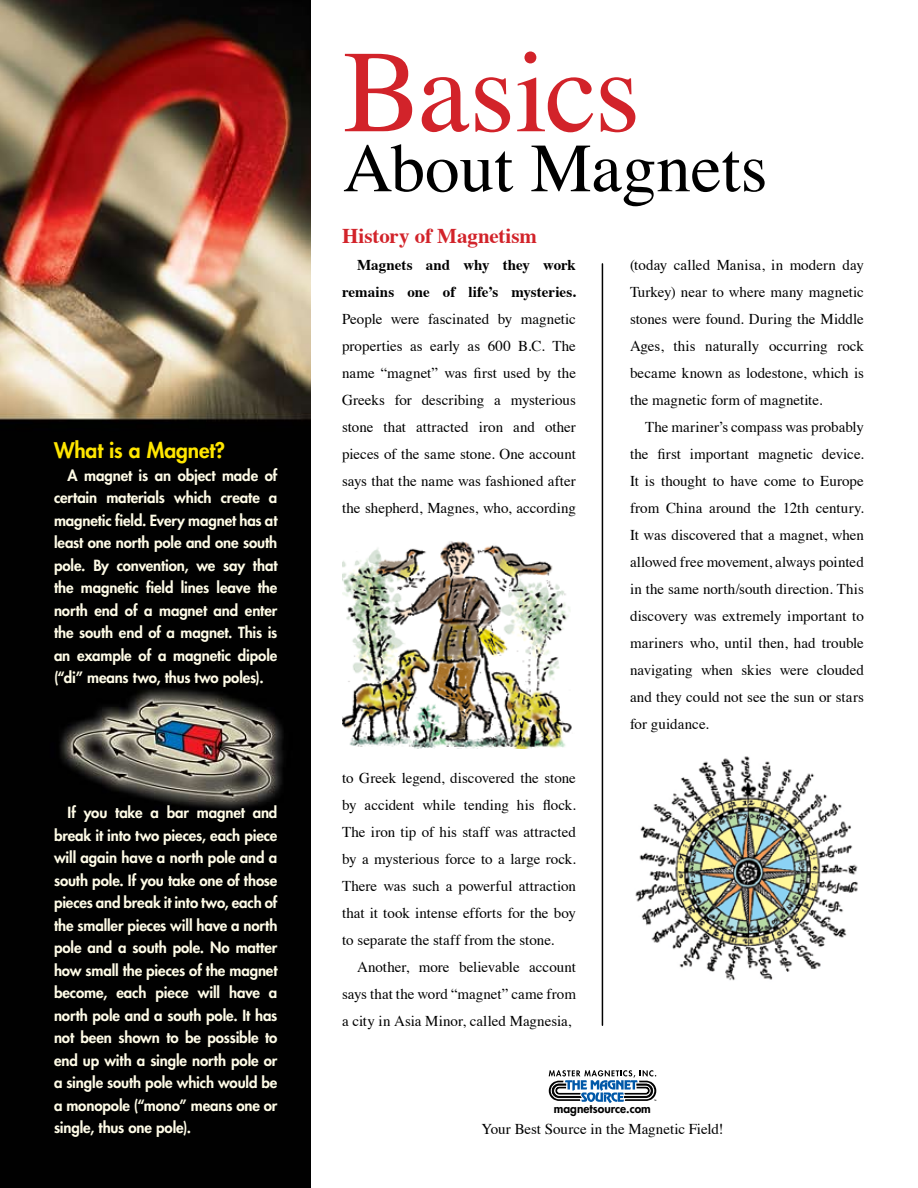
<style>
.page{position:relative;width:918px;height:1188px;background:#fff}
.page>*{position:absolute;margin:0;border:0;box-sizing:border-box;transform-origin:0 0}
.t1{font:117px "Times";letter-spacing:-.02em;color:#d2232a}
.t2{font:69px "Times";color:#000}
.t3{font:700 21px "Times";color:#d2232a}
.t4{font:800 21px "Futura";letter-spacing:-.005em;color:#ffe600}
.t5{font:15px/27px "Times";color:#000;text-align:justify}
.t6{font:800 15px/22.5px "Futura";letter-spacing:-.01em;color:#fffce7;text-align:justify}
.t7{font:700 15px/27px "Times";color:#000;text-align:right}
.t8{font:800 12px "Futura";color:#000}
</style>
<div class="page">
<img style="left:0;top:0;width:310px;height:1188px">
<hr style="left:602px;top:264px;width:1px;height:761px;background:#000">
<img style="left:342px;top:541px;width:230px;height:207px">
<img style="left:635px;top:756px;width:223px;height:225px">
<svg style="left:549px;top:1070px;width:107px;height:33px"></svg>
<h3 class="t4" style="left:54px;top:436px;width:173px">What is a Magnet?</h3>
<p class="t6" style="left:54px;top:464px;width:225px;text-indent:14px">A magnet is an object made of certain materials which create a magnetic field. Every magnet has at least one north pole and one south pole. By convention, we say that the magnetic field lines leave the north end of a magnet and enter the south end of a magnet. This is an example of a magnetic dipole (“di” means two, thus two poles).</p>
<p class="t6" style="left:54px;top:801px;width:225px;text-indent:14px">If you take a bar magnet and break it into two pieces, each piece will again have a north pole and a south pole. If you take one of those pieces and break it into two, each of the smaller pieces will have a north pole and a south pole. No matter how small the pieces of the magnet become, each piece will have a north pole and a south pole. It has not been shown to be possible to end up with a single north pole or a single south pole which would be a monopole (“mono” means one or single, thus one pole).</p>
<h1 class="t1" style="left:343px;top:-17px;width:299px">Basics</h1>
<h2 class="t2" style="left:343px;top:104px;width:426px">About Magnets</h2>
<h3 class="t3" style="left:342px;top:216px;width:197px">History of Magnetism</h3>
<p class="t7" style="left:342px;top:250px;width:235px">Magnets and why they work remains one of life’s mysteries.</p>
<p class="t5" style="left:342px;top:304px;width:235px">People were fascinated by magnetic properties as early as 600 B.C. The name “magnet” was first used by the Greeks for describing a mysterious stone that attracted iron and other pieces of the same stone. One account says that the name was fashioned after the shepherd, Magnes, who, according</p>
<p class="t5" style="left:342px;top:763px;width:235px">to Greek legend, discovered the stone by accident while tending his flock.<br>The iron tip of his staff was attracted by a mysterious force to a large rock.<br>There was such a powerful attraction that it took intense efforts for the boy to separate the staff from the stone.</p>
<p class="t5" style="left:342px;top:952px;width:236px;text-indent:15px">Another, more believable account says that the word “magnet” came from a city in Asia Minor, called Magnesia,</p>
<p class="t5" style="left:630px;top:250px;width:235px">(today called Manisa, in modern day Turkey) near to where many magnetic stones were found. During the Middle Ages, this naturally occurring rock became known as lodestone, which is the magnetic form of magnetite.</p>
<p class="t5" style="left:630px;top:412px;width:236px;text-indent:15px">The mariner’s compass was probably the first important magnetic device.<br>It is thought to have come to Europe from China around the 12th century.<br>It was discovered that a magnet, when allowed free movement, always pointed in the same north/south direction. This discovery was extremely important to mariners who, until then, had trouble navigating when skies were clouded and they could not see the sun or stars for guidance.</p>
<p class="t8" style="left:554px;top:1101px;width:99px">magnetsource.com</p>
<p class="t5" style="left:481px;top:1114px;width:244px">Your Best Source in the Magnetic Field!</p>
</div>
